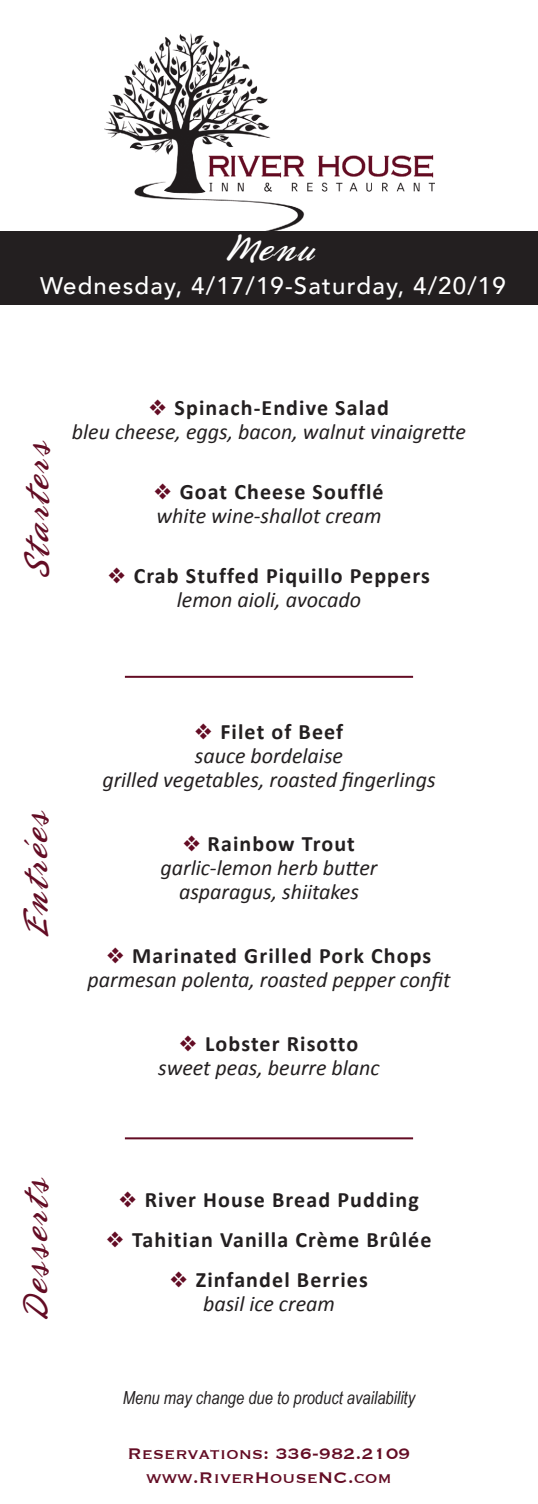
<style>
.page{position:relative;width:538px;height:1504px;background:#fff}
.page>*{position:absolute;margin:0;border:0;box-sizing:border-box;transform-origin:0 0}
.t1{font:36px "Phoenix Script FLF";color:#630c24}
.t2{font:36px "Phoenix Script FLF";color:#fff}
.t3{font:500 24px "Avenir";letter-spacing:.05em;color:#fff}
.t4{font:italic 22px/24px "Calibri";color:#231f20;text-align:center}
.t5{font:700 22px/24px "Calibri";letter-spacing:.05em;color:#231f20;text-align:center}
.t6{font:20px/24px "Copperplate";color:#630c24;text-align:center}
.t7{font:italic 18px "Arial Narrow";color:#231f20}
.s1{color:#630c24}
.s2{font-weight:700;font-style:normal}
.s3{font-weight:400;font-style:italic}
</style>
<div class="page">
<img style="left:104px;top:34px;width:330px;height:198px">
<div style="left:0;top:232px;width:538px;height:73px;background:#231f20"></div>
<hr style="left:125px;top:676px;width:288px;height:2px;background:#630c24">
<hr style="left:125px;top:1137px;width:288px;height:2px;background:#630c24">
<h1 class="t2" style="left:224px;top:230px;width:92px">Menu</h1>
<p class="t3" style="left:40px;top:264px;width:467px">Wednesday, 4/17/19-Saturday, 4/20/19</p>
<h1 class="t1" style="left:18px;top:579px;width:140px;rotate:-90deg">Starters</h1>
<p class="t4" style="left:72px;top:394px;width:396px"><span class="s1">❖</span> <span class="s2">Spinach-Endive Salad<br></span>bleu cheese, eggs, bacon, walnut vinaigrette</p>
<p class="t4" style="left:154px;top:478px;width:231px;text-align:left"><span class="s1">❖</span> <span class="s2">Goat Cheese Soufflé </span>white wine-shallot cream</p>
<p class="t5" style="left:108px;top:562px;width:323px"><span class="s1">❖</span> Crab Stuffed Piquillo Peppers <span class="s3">lemon aioli, avocado</span></p>
<h1 class="t1" style="left:17px;top:939px;width:131px;rotate:-90deg">Entrées</h1>
<p class="t4" style="left:102px;top:718px;width:335px"><span class="s1">❖</span> <span class="s2">Filet of Beef<br></span>sauce bordelaise<br>grilled vegetables, roasted fingerlings</p>
<p class="t4" style="left:160px;top:830px;width:218px"><span class="s1">❖</span> <span class="s2">Rainbow Trout </span>garlic-lemon herb butter asparagus, shiitakes</p>
<p class="t4" style="left:87px;top:942px;width:364px"><span class="s1">❖</span> <span class="s2">Marinated Grilled Pork Chops </span>parmesan polenta, roasted pepper confit</p>
<p class="t4" style="left:158px;top:1030px;width:223px"><span class="s1">❖</span> <span class="s2">Lobster Risotto </span>sweet peas, beurre blanc</p>
<h1 class="t1" style="left:17px;top:1321px;width:145px;rotate:-90deg">Desserts</h1>
<p class="t5" style="left:119px;top:1186px;width:301px"><span class="s1">❖</span> River House Bread Pudding</p>
<p class="t5" style="left:107px;top:1226px;width:326px"><span class="s1">❖</span> Tahitian Vanilla Crème Brûlée</p>
<p class="t5" style="left:170px;top:1266px;width:199px"><span class="s1">❖</span> Zinfandel Berries <span class="s3">basil ice cream</span></p>
<p class="t7" style="left:123px;top:1385px;width:294px">Menu may change due to product availability</p>
<p class="t6" style="left:127px;top:1441px;width:284px">Reservations: 336-982.2109 www.RiverHouseNC.com</p>
</div>
